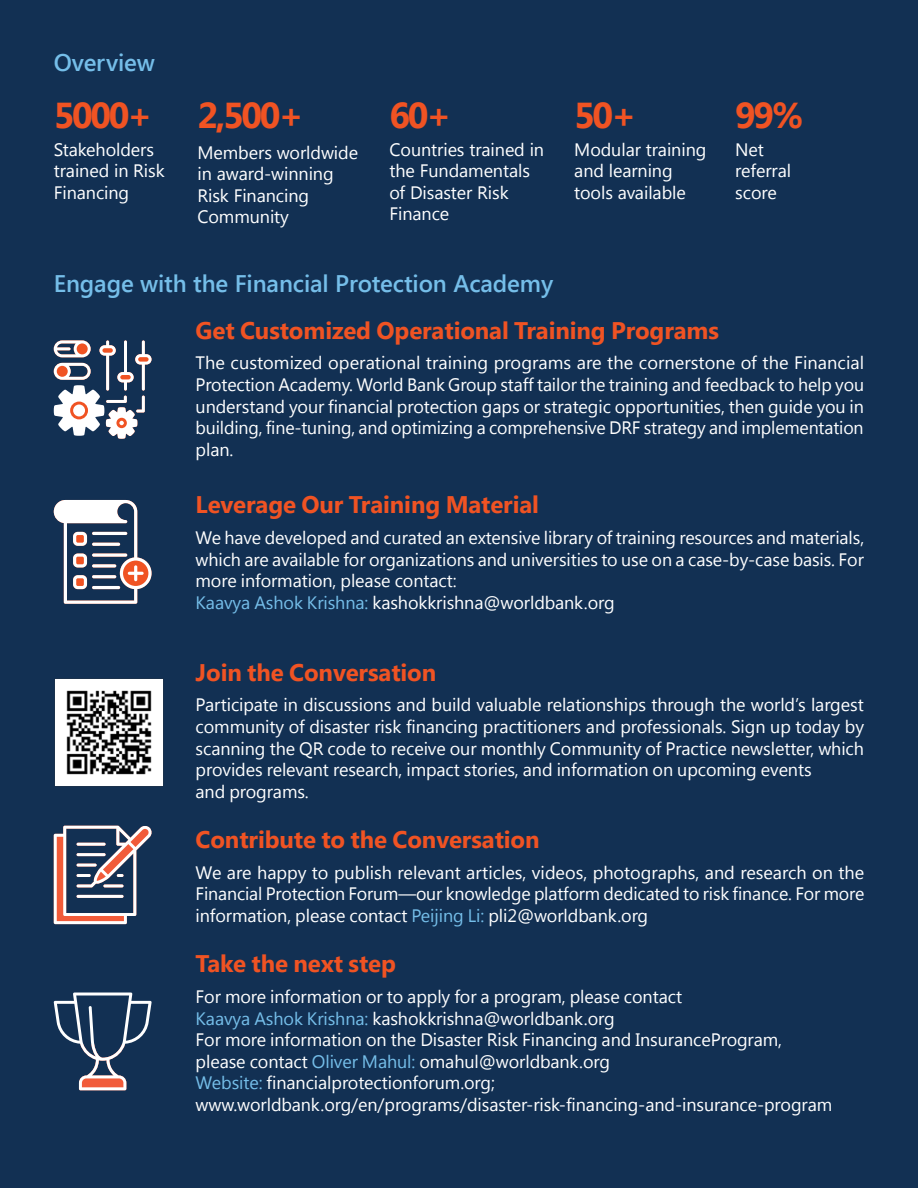
<style>
.page{position:relative;width:918px;height:1188px;background:#123053}
.page>*{position:absolute;margin:0;border:0;box-sizing:border-box;transform-origin:0 0}
.t1{font:700 36px "Segoe UI";letter-spacing:-.065em;color:#f05323}
.t2{font:700 24px "Segoe UI";letter-spacing:-.005em;color:#f05323}
.t3{font:600 24px "Segoe UI";letter-spacing:-.005em;color:#75bee9}
.t4{font:18px/21.6px "Segoe UI";letter-spacing:-.005em;color:#fff}
.s1{color:#75bee9}
</style>
<div class="page">
<svg style="left:54px;top:340px;width:98px;height:99px"></svg>
<svg style="left:54px;top:500px;width:98px;height:104px"></svg>
<img style="left:55px;top:679px;width:108px;height:107px">
<svg style="left:54px;top:825px;width:98px;height:99px"></svg>
<svg style="left:54px;top:993px;width:98px;height:97px"></svg>
<h2 class="t3" style="left:54px;top:46px;width:103px">Overview</h2>
<h1 class="t1" style="left:54px;top:90px;width:252px">5000+ 2,500+</h1>
<h1 class="t1" style="left:390px;top:90px;width:64px">60+</h1>
<h1 class="t1" style="left:574px;top:90px;width:64px">50+</h1>
<h1 class="t1" style="left:735px;top:90px;width:69px">99%</h1>
<p class="t4" style="left:54px;top:138px;width:112px">Stakeholders trained in Risk<br>Financing</p>
<p class="t4" style="left:197px;top:141px;width:162px">Members worldwide in award-winning<br>Risk Financing<br>Community</p>
<p class="t4" style="left:574px;top:138px;width:134px">Modular training and learning tools available</p>
<p class="t4" style="left:735px;top:138px;width:57px">Net referral score</p>
<p class="t4" style="left:390px;top:138px;width:156px">Countries trained in the Fundamentals of Disaster Risk<br>Finance</p>
<h2 class="t3" style="left:54px;top:267px;width:501px">Engage with the Financial Protection Academy</h2>
<h2 class="t2" style="left:196px;top:313px;width:525px">Get Customized Operational Training Programs</h2>
<p class="t4" style="left:196px;top:351px;width:670px;text-align:justify">The customized operational training programs are the cornerstone of the Financial Protection Academy. World Bank Group staff tailor the training and feedback to help you understand your financial protection gaps or strategic opportunities, then guide you in building, fine-tuning, and optimizing a comprehensive DRF strategy and implementation plan.</p>
<h2 class="t2" style="left:196px;top:488px;width:345px">Leverage Our Training Material</h2>
<p class="t4" style="left:196px;top:526px;width:670px">We have developed and curated an extensive library of training resources and materials, which are available for organizations and universities to use on a case-by-case basis. For more information, please contact:<br><span class="s1">Kaavya Ashok Krishna:</span> kashokkrishna@worldbank.org</p>
<h2 class="t2" style="left:196px;top:655px;width:242px">Join the Conversation</h2>
<p class="t4" style="left:196px;top:693px;width:670px">Participate in discussions and build valuable relationships through the world’s largest community of disaster risk financing practitioners and professionals. Sign up today by scanning the QR code to receive our monthly Community of Practice newsletter, which provides relevant research, impact stories, and information on upcoming events<br>and programs.</p>
<h2 class="t2" style="left:196px;top:823px;width:346px">Contribute to the Conversation</h2>
<p class="t4" style="left:196px;top:861px;width:670px;text-align:justify">We are happy to publish relevant articles, videos, photographs, and research on the Financial Protection Forum—our knowledge platform dedicated to risk finance. For more information, please contact <span class="s1">Peijing Li:</span> pli2@worldbank.org</p>
<h2 class="t2" style="left:196px;top:947px;width:202px">Take the next step</h2>
<p class="t4" style="left:196px;top:985px;width:638px">For more information or to apply for a program, please contact<br><span class="s1">Kaavya Ashok Krishna:</span> kashokkrishna@worldbank.org<br>For more information on the Disaster Risk Financing and InsuranceProgram, please contact <span class="s1">Oliver Mahul:</span> omahul@worldbank.org<br><span class="s1">Website:</span> financialprotectionforum.org; www.worldbank.org/en/programs/disaster-risk-financing-and-insurance-program</p>
</div>
